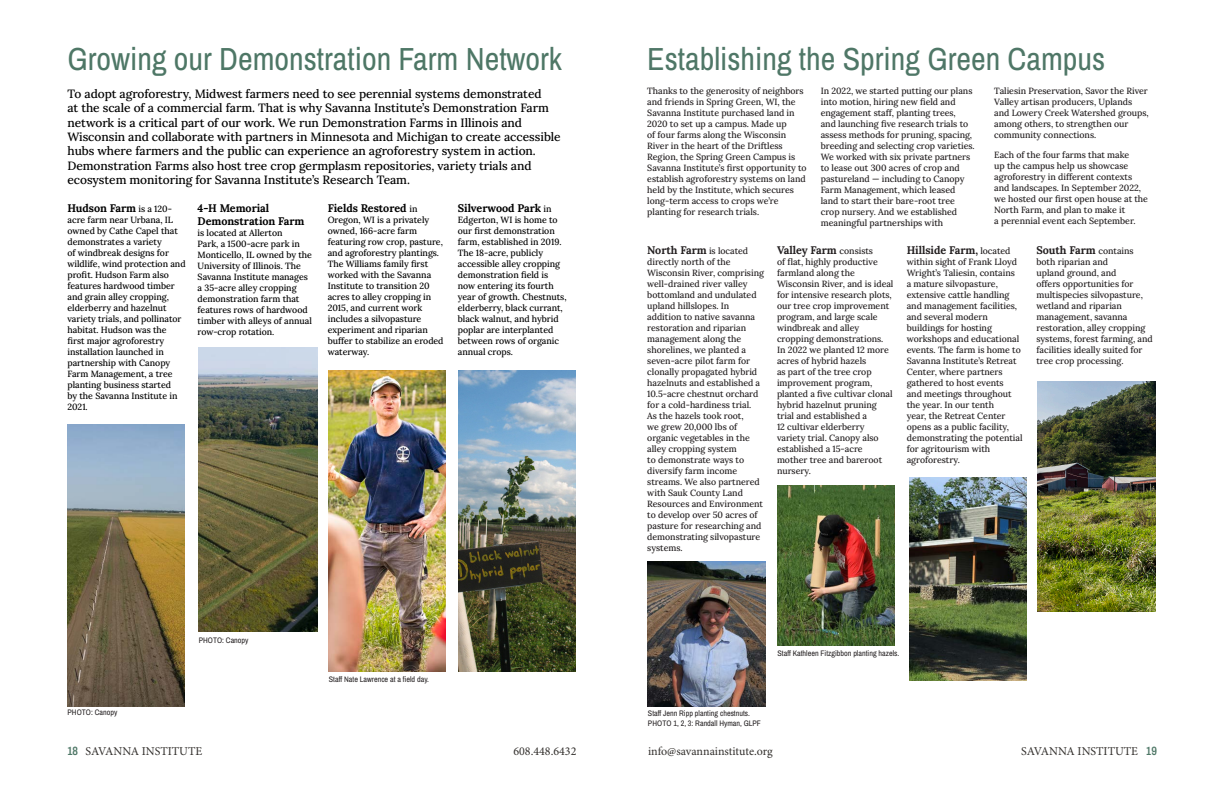
<style>
.page{position:relative;width:1224px;height:792px;background:#fff}
.page>*{position:absolute;margin:0;border:0;box-sizing:border-box;transform-origin:0 0}
.t1{font:32px "Archivo Narrow";color:#4e7766}
.t2{font:32px "Archivo Narrow";color:#4f7767}
.t3{font:500 12px/14.4px "Lora";letter-spacing:-.005em;color:#000}
.t4{font:12px "Minion Pro";color:#322f2c}
.TEXT_BODY{font:700 11px/13px "Lora";letter-spacing:-.005em;color:#000}
.TEXT_BODY-2{font:700 11px "Lora";letter-spacing:-.005em;color:#231f20}
.TEXT_BODY-3{font:500 9px/11px "Lora";letter-spacing:-.005em;color:#231f20}
.TEXT_BODY-4{font:500 9px/11px "Lora";letter-spacing:-.005em;color:#000}
.t5{font:8px/9.6px "Archivo Narrow";color:#231f20}
.s1{font-weight:500;font-size:9px}
.s2{font-family:"Archivo Condensed";font-weight:600;color:#4e7766}
</style>
<div class="page">
<img style="left:68px;top:425px;width:117px;height:281px">
<img style="left:648px;top:562px;width:117px;height:144px">
<img style="left:777px;top:485px;width:118px;height:160px">
<img style="left:909px;top:477px;width:117px;height:203px">
<img style="left:1038px;top:382px;width:117px;height:230px">
<img style="left:459px;top:370px;width:117px;height:302px">
<img style="left:198px;top:347px;width:120px;height:285px">
<img style="left:328px;top:370px;width:118px;height:301px">
<p class="t1" style="left:68px;top:36px;width:496px">Growing our Demonstration Farm Network</p>
<p class="t3" style="left:68px;top:85px;width:495px">To adopt agroforestry, Midwest farmers need to see perennial systems demonstrated<br>at the scale of a commercial farm. That is why Savanna Institute’s Demonstration Farm network is a critical part of our work. We run Demonstration Farms in Illinois and Wisconsin and collaborate with partners in Minnesota and Michigan to create accessible hubs where farmers and the public can experience an agroforestry system in action.<br>Demonstration Farms also host tree crop germplasm repositories, variety trials and ecosystem monitoring for Savanna Institute’s Research Team.</p>
<p class="TEXT_BODY" style="left:68px;top:201px;width:106px">Hudson Farm <span class="s1">is a 120-</span></p>
<p class="TEXT_BODY-4" style="left:67px;top:214px;width:120px">acre farm near Urbana, IL owned by Cathe Capel that demonstrates a variety<br>of windbreak designs for wildlife, wind protection and profit. Hudson Farm also features hardwood timber and grain alley cropping, elderberry and hazelnut variety trials, and pollinator habitat. Hudson was the first major agroforestry installation launched in partnership with Canopy<br>Farm Management, a tree planting business started<br>by the Savanna Institute in<br>2021.</p>
<p class="TEXT_BODY" style="left:198px;top:201px;width:108px">4-H Memorial<br>Demonstration Farm</p>
<p class="TEXT_BODY-4" style="left:198px;top:227px;width:116px">is located at Allerton<br>Park, a 1500-acre park in<br>Monticello, IL owned by the<br>University of Illinois. The<br>Savanna Institute manages a 35-acre alley cropping demonstration farm that features rows of hardwood timber with alleys of annual row-crop rotation.</p>
<p class="TEXT_BODY" style="left:328px;top:201px;width:91px">Fields Restored <span class="s1">in</span></p>
<p class="TEXT_BODY-4" style="left:328px;top:214px;width:117px">Oregon, WI is a privately owned, 166-acre farm featuring row crop, pasture, and agroforestry plantings.<br>The Williams family first worked with the Savanna<br>Institute to transition 20 acres to alley cropping in<br>2015, and current work includes a silvopasture experiment and riparian buffer to stabilize an eroded waterway.</p>
<p class="TEXT_BODY" style="left:458px;top:201px;width:95px">Silverwood Park <span class="s1">in</span></p>
<p class="TEXT_BODY-4" style="left:458px;top:214px;width:110px">Edgerton, WI is home to our first demonstration farm, established in 2019.<br>The 18-acre, publicly accessible alley cropping demonstration field is now entering its fourth year of growth. Chestnuts, elderberry, black currant, black walnut, and hybrid poplar are interplanted between rows of organic annual crops.</p>
<p class="t5" style="left:68px;top:707px;width:51px">PHOTO: Canopy</p>
<p class="t5" style="left:199px;top:636px;width:51px">PHOTO: Canopy</p>
<p class="t5" style="left:329px;top:674px;width:102px">Staff Nate Lawrence at a field day.</p>
<p class="t2" style="left:647px;top:36px;width:460px">Establishing the Spring Green Campus</p>
<p class="TEXT_BODY-3" style="left:647px;top:85px;width:161px">Thanks to the generosity of neighbors and friends in Spring Green, WI, the Savanna Institute purchased land in 2020 to set up a campus. Made up<br>of four farms along the Wisconsin River in the heart of the Driftless Region, the Spring Green Campus is Savanna Institute’s first opportunity to establish agroforestry systems on land held by the Institute, which secures long-term access to crops we’re planting for research trials.</p>
<p class="TEXT_BODY-3" style="left:821px;top:85px;width:155px">In 2022, we started putting our plans into motion, hiring new field and engagement staff, planting trees,<br>and launching five research trials to assess methods for pruning, spacing, breeding and selecting crop varieties.<br>We worked with six private partners to lease out 300 acres of crop and pastureland — including to Canopy Farm Management, which leased land to start their bare-root tree crop nursery. And we established meaningful partnerships with</p>
<p class="TEXT_BODY-3" style="left:994px;top:85px;width:156px">Taliesin Preservation, Savor the River Valley artisan producers, Uplands and Lowery Creek Watershed groups, among others, to strengthen our community connections.</p>
<p class="TEXT_BODY-3" style="left:994px;top:149px;width:155px">Each of the four farms that make<br>up the campus help us showcase agroforestry in different contexts and landscapes. In September 2022, we hosted our first open house at the North Farm, and plan to make it<br>a perennial event each September.</p>
<p class="TEXT_BODY-2" style="left:647px;top:242px;width:102px">North Farm <span class="s1">is located</span></p>
<p class="TEXT_BODY-3" style="left:647px;top:256px;width:118px">directly north of the<br>Wisconsin River, comprising well-drained river valley bottomland and undulated upland hillslopes. In addition to native savanna restoration and riparian management along the shorelines, we planted a seven-acre pilot farm for clonally propagated hybrid hazelnuts and established a<br>10.5-acre chestnut orchard for a cold-hardiness trial.<br>As the hazels took root,<br>we grew 20,000 lbs of organic vegetables in the alley cropping system<br>to demonstrate ways to diversify farm income streams. We also partnered with Sauk County Land<br>Resources and Environment to develop over 50 acres of pasture for researching and demonstrating silvopasture systems.</p>
<p class="TEXT_BODY-2" style="left:777px;top:242px;width:98px">Valley Farm <span class="s1">consists</span></p>
<p class="TEXT_BODY-3" style="left:777px;top:256px;width:118px">of flat, highly productive farmland along the<br>Wisconsin River, and is ideal for intensive research plots, our tree crop improvement program, and large scale windbreak and alley cropping demonstrations.<br>In 2022 we planted 12 more acres of hybrid hazels<br>as part of the tree crop improvement program, planted a five cultivar clonal hybrid hazelnut pruning trial and established a<br>12 cultivar elderberry variety trial. Canopy also established a 15-acre mother tree and bareroot nursery.</p>
<p class="TEXT_BODY-2" style="left:907px;top:242px;width:105px">Hillside Farm, <span class="s1">located</span></p>
<p class="TEXT_BODY-3" style="left:907px;top:256px;width:117px">within sight of Frank Lloyd<br>Wright’s Taliesin, contains<br>a mature silvopasture, extensive cattle handling and management facilities, and several modern buildings for hosting workshops and educational events. The farm is home to<br>Savanna Institute’s Retreat<br>Center, where partners gathered to host events<br>and meetings throughout the year. In our tenth<br>year, the Retreat Center opens as a public facility, demonstrating the potential for agritourism with agroforestry.</p>
<p class="TEXT_BODY-2" style="left:1037px;top:242px;width:99px">South Farm <span class="s1">contains</span></p>
<p class="TEXT_BODY-3" style="left:1037px;top:256px;width:118px">both riparian and<br>upland ground, and<br>offers opportunities for multispecies silvopasture, wetland and riparian management, savanna restoration, alley cropping systems, forest farming, and facilities ideally suited for tree crop processing.</p>
<p class="t5" style="left:778px;top:649px;width:123px">Staff Kathleen Fitzgibbon planting hazels.</p>
<p class="t5" style="left:648px;top:708px;width:114px">Staff Jenn Ripp planting chestnuts.<br>PHOTO 1, 2, 3: Randall Hyman, GLPF</p>
<h2 class="t4" style="left:68px;top:744px;width:136px"><span class="s2">18</span> SAVANNA INSTITUTE</h2>
<h2 class="t4" style="left:513px;top:744px;width:65px">608.448.6432</h2>
<h2 class="t4" style="left:648px;top:744px;width:126px">info@savannainstitute.org</h2>
<h2 class="t4" style="left:1021px;top:744px;width:137px">SAVANNA INSTITUTE <span class="s2">19</span></h2>
</div>
